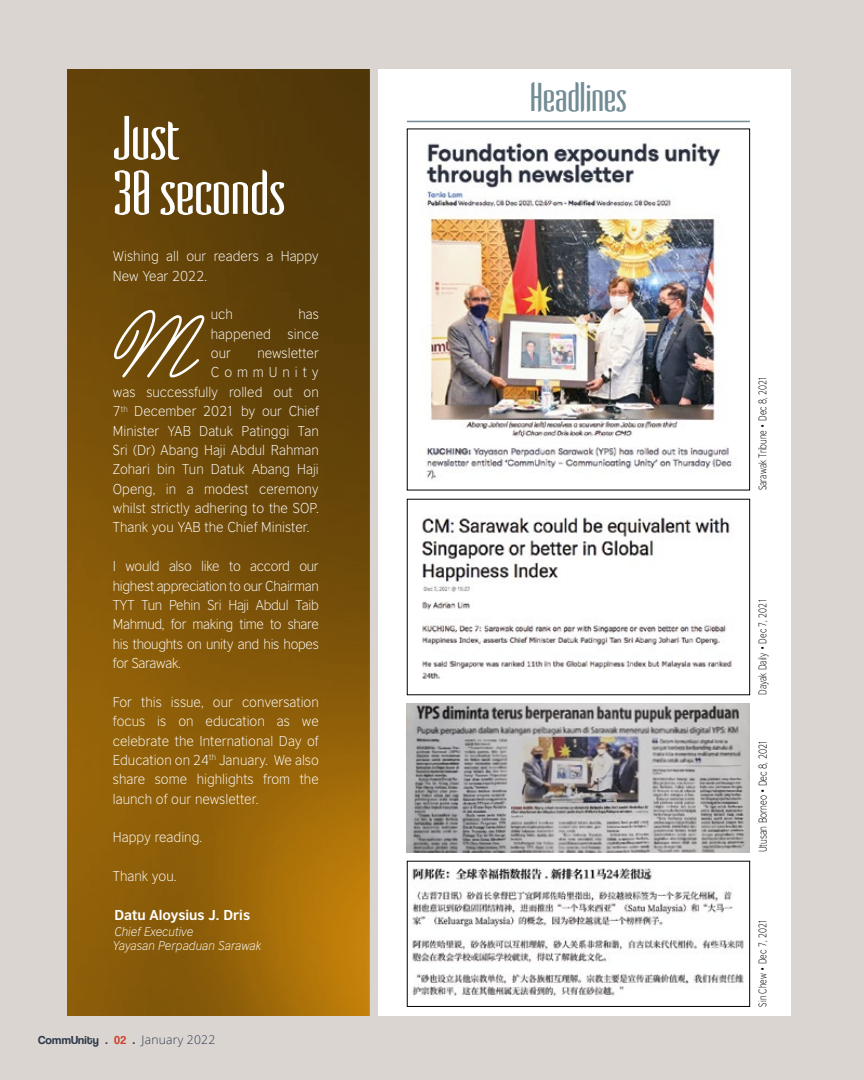
<style>
.page{position:relative;width:864px;height:1080px;background:#dbd5d2}
.page>*{position:absolute;margin:0;border:0;box-sizing:border-box;transform-origin:0 0}
.t1{font:91.8px "Castro Script PERSONALUSEONLY";color:#fff}
.t2{font:57.9px/55.2px "Verve Std";color:#fff}
.t3{font:38.1px "Verve Std";color:#728c95}
.t4{font:300 13.5px/19.4px "British Council Sans";color:#fff;text-align:justify}
.t5{font:700 13.5px "British Council Sans";color:#fff}
.t6{font:300 13.5px "British Council Sans";letter-spacing:.365em;color:#fff}
.t7{font:italic 300 12px/13.5px "British Council Sans";color:#fff}
.t8{font:11.85px "Coolvetica Rg";letter-spacing:.02em;color:#2c394a}
.t9{font:300 10.8px "British Council Sans";color:#000;scale:.8 1}
.t10{font:300 10.5px "British Council Sans";color:#000;scale:.8 1}
.s1{color:#ca422c}
.s2{font-family:"Open Sans";font-weight:300}
</style>
<div class="page">
<img style="left:68px;top:69px;width:301px;height:947px">
<div style="left:378px;top:69px;width:413px;height:947px;background:#fff"></div>
<img style="left:407px;top:703px;width:343px;height:149px">
<img style="left:426px;top:143px;width:306px;height:337px">
<img style="left:422px;top:517px;width:310px;height:162px">
<hr style="left:407px;top:121px;width:343px;height:1px;background:#728c95">
<img style="left:412px;top:868px;width:332px;height:129px">
<div style="left:407px;top:861px;width:343px;height:146px;border:1px solid #000"></div>
<h2 class="t2" style="left:113px;top:110px;width:174px">Just<br>30 seconds</h2>
<p class="t4" style="left:113px;top:247px;width:207px">Wishing all our readers a Happy<br>New Year 2022.</p>
<h1 class="t1" style="left:113px;top:292px;width:86px">M</h1>
<p class="t4" style="left:211px;top:305px;width:24px">uch</p>
<p class="t4" style="left:211px;top:305px;width:109px;text-indent:87px">has happened since our</p>
<p class="t4" style="left:257px;top:344px;width:63px">newsletter</p>
<p class="t6" style="left:211px;top:365px;width:109px">CommUnity</p>
<p class="t4" style="left:113px;top:382px;width:207px">was successfully rolled out on</p>
<p class="t4" style="left:113px;top:402px;width:207px">7<sup>th</sup> December 2021 by our Chief</p>
<p class="t4" style="left:113px;top:421px;width:207px">Minister YAB Datuk Patinggi Tan</p>
<p class="t4" style="left:113px;top:440px;width:207px">Sri (Dr) Abang Haji Abdul Rahman</p>
<p class="t4" style="left:113px;top:460px;width:207px">Zohari bin Tun Datuk Abang Haji</p>
<p class="t4" style="left:113px;top:479px;width:207px">Openg, in a modest ceremony</p>
<p class="t4" style="left:113px;top:498px;width:207px">whilst strictly adhering to the SOP.</p>
<p class="t4" style="left:113px;top:518px;width:198px">Thank you YAB the Chief Minister.</p>
<p class="t4" style="left:113px;top:557px;width:207px">I would also like to accord our highest appreciation to our Chairman TYT Tun Pehin Sri Haji Abdul Taib Mahmud, for making time to share his thoughts on unity and his hopes for Sarawak.</p>
<p class="t4" style="left:113px;top:692px;width:207px">For this issue, our conversation focus is on education as we celebrate the International Day of Education on 24<sup>th</sup> January. We also share some highlights from the launch of our newsletter.</p>
<p class="t4" style="left:113px;top:828px;width:91px">Happy reading.</p>
<p class="t4" style="left:113px;top:866px;width:65px">Thank you.</p>
<p class="t5" style="left:114px;top:906px;width:137px">Datu Aloysius J. Dris</p>
<p class="t7" style="left:113px;top:925px;width:150px">Chief Executive<br>Yayasan Perpaduan Sarawak</p>
<p class="t8" style="left:38px;top:1034px;width:179px">CommUnity . <span class="s1">02</span> . <span class="s2">January 2022</span></p>
<h3 class="t3" style="left:530px;top:75px;width:98px">Headlines</h3>
<p class="t10" style="left:757px;top:490px;width:145px;rotate:-90deg">Sarawak Tribune • Dec 8, 2021</p>
<p class="t10" style="left:757px;top:695px;width:123px;rotate:-90deg">Dayak Daily • Dec 7, 2021</p>
<p class="t9" style="left:757px;top:852px;width:142px;rotate:-90deg">Utusan Borneo • Dec 8, 2021</p>
<p class="t10" style="left:757px;top:1007px;width:111px;rotate:-90deg">Sin Chew • Dec 7, 2021</p>
</div>
